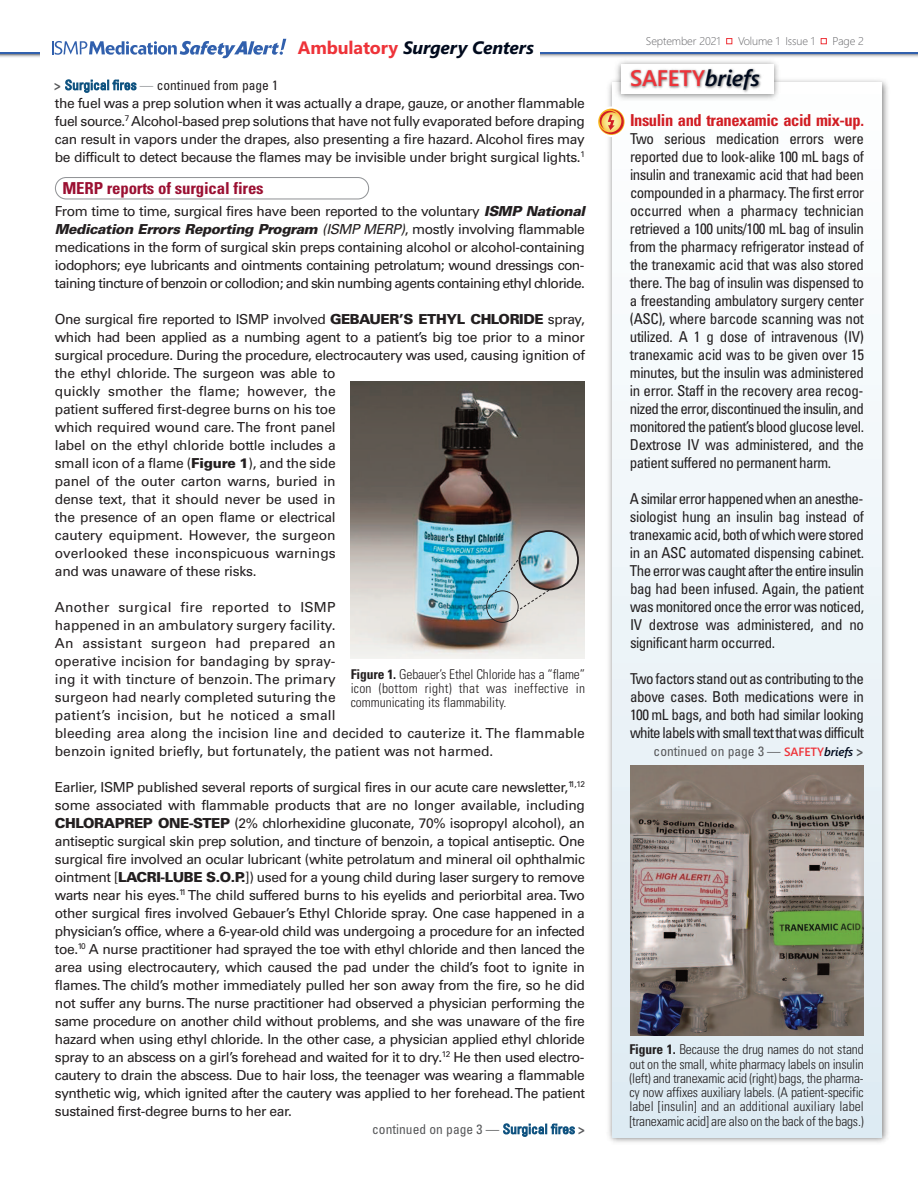
<style>
.page{position:relative;width:918px;height:1188px;background:#fff}
.page>*{position:absolute;margin:0;border:0;box-sizing:border-box;transform-origin:0 0}
.t1{font:600 22.5px "Segoe UI";letter-spacing:-.01em;color:#ee3339}
.t2{font:italic 700 18px "Segoe UI";letter-spacing:-.005em;color:#000a1d}
.t3{font:700 condensed 16.5px "Univers LT Std";letter-spacing:-.025em;color:#d11e24}
.t4{font:700 condensed 16.5px "Univers LT Std";letter-spacing:-.01em;color:#9b1032}
.t5{font:condensed 15px/18px "Univers LT Std";letter-spacing:-.035em;color:#231f20;text-align:justify}
.t6{font:13.8px/18px "Univers LT Std";letter-spacing:-.015em;color:#231f20;text-align:justify}
.t7{font:300 condensed 13.5px/14.2px "Univers LT Std";color:#231f20;text-align:justify}
.t8{font:condensed 13.5px "Univers LT Std";color:#57585a}
.t9{font:condensed 13.5px "Univers LT Std";color:#231f20}
.t10{font:300 11.25px "Segoe UI";letter-spacing:-.01em;color:#636366}
.s1{font-style:normal;color:#ee3339}
.s2{font-weight:900;font-style:italic}
.s3{font-style:italic}
.s4{font-weight:900}
.s5{font-style:italic;color:#000a1d}
.s6{font-weight:700;color:#57585a}
.s7{color:#0d517f}
.s8{color:#939598}
.s9{font-family:"Segoe UI";font-weight:600;font-stretch:normal;font-size:12px;color:#ee3339}
.s10{font-family:"Segoe UI";font-weight:600;font-style:italic;font-stretch:normal;font-size:12px;color:#000a1d}
.s11{font-weight:700}
</style>
<div class="page">
<hr style="left:541px;top:58px;width:377px;height:1px;background:#fbfbfb">
<hr style="left:541px;top:57px;width:377px;height:1px;background:#f0f1f2">
<hr style="left:541px;top:56px;width:377px;height:1px;background:#ebebed">
<hr style="left:541px;top:52px;width:377px;height:2px;background:#3160ad">
<hr style="left:0;top:58px;width:40px;height:1px;background:#fbfbfb">
<hr style="left:0;top:57px;width:40px;height:1px;background:#f0f1f2">
<hr style="left:0;top:56px;width:40px;height:1px;background:#ebebed">
<hr style="left:0;top:53px;width:40px;height:1px;background:#3160ad">
<svg style="left:52px;top:39px;width:234px;height:19px"></svg>
<svg style="left:726px;top:38px;width:6px;height:6px"></svg>
<svg style="left:821px;top:38px;width:6px;height:6px"></svg>
<svg style="left:55px;top:177px;width:314px;height:23px"></svg>
<img style="left:608px;top:80px;width:280px;height:1063px">
<div style="left:612px;top:83px;width:270px;height:1055px;background:linear-gradient(to bottom,#feffff,#ddeaf2)"></div>
<img style="left:351px;top:381px;width:234px;height:277px">
<img style="left:486px;top:530px;width:93px;height:93px">
<img style="left:630px;top:766px;width:234px;height:270px">
<img style="left:608px;top:57px;width:189px;height:52px">
<div style="left:596px;top:106px;width:31px;height:31px;background:#fff;border-radius:50%"></div>
<svg style="left:598px;top:109px;width:27px;height:26px"></svg>
<svg style="left:600px;top:109px;width:24px;height:25px"></svg>
<h2 class="t2" style="left:298px;top:38px;width:238px"><span class="s1">Ambulatory</span> Surgery Centers</h2>
<p class="t10" style="left:646px;top:35px;width:76px">September 2021</p>
<p class="t10" style="left:738px;top:35px;width:78px">Volume 1 Issue 1</p>
<p class="t10" style="left:833px;top:35px;width:33px">Page 2</p>
<p class="t6" style="left:55px;top:95px;width:532px">the fuel was a prep solution when it was actually a drape, gauze, or another flammable fuel source.<sup>7</sup> Alcohol-based prep solutions that have not fully evaporated before draping can result in vapors under the drapes, also presenting a fire hazard. Alcohol fires may be difficult to detect because the flames may be invisible under bright surgical lights.<sup>1</sup></p>
<p class="t4" style="left:62px;top:182px;width:203px">MERP reports of surgical fires</p>
<p class="t6" style="left:55px;top:203px;width:532px">From time to time, surgical fires have been reported to the voluntary <span class="s2">ISMP National Medication Errors Reporting Program</span> <span class="s3">(ISMP MERP)</span>, mostly involving flammable medications in the form of surgical skin preps containing alcohol or alcohol-containing iodophors; eye lubricants and ointments containing petrolatum; wound dressings con&shy;taining tincture of benzoin or collodion; and skin numbing agents containing ethyl chloride.</p>
<p class="t6" style="left:55px;top:311px;width:532px;text-align:left">One surgical fire reported to ISMP involved <span class="s4">GEBAUER’S ETHYL CHLORIDE</span> spray, which had been applied as a numbing agent to a patient’s big toe prior to a minor surgical procedure. During the procedure, electrocautery was used, causing ignition of the ethyl chloride. The surgeon was able to<br>quickly smother the flame; however, the<br>patient suffered first-degree burns on his toe<br>which required wound care. The front panel<br>label on the ethyl chloride bottle includes a<br>small icon of a flame (<span class="s4">Figure 1</span>), and the side<br>panel of the outer carton warns, buried in<br>dense text, that it should never be used in<br>the presence of an open flame or electrical<br>cautery equipment. However, the surgeon<br>overlooked these inconspicuous warnings<br>and was unaware of these risks.</p>
<p class="t6" style="left:55px;top:599px;width:532px;text-align:left">Another surgical fire reported to ISMP<br>happened in an ambulatory surgery facility.<br>An assistant surgeon had prepared an<br>operative incision for bandaging by spray-<br>ing it with tincture of benzoin.The primary<br>surgeon had nearly completed suturing the<br>patient’s incision, but he noticed a small<br>bleeding area along the incision line and decided to cauterize it. The flammable benzoin ignited briefly, but fortunately, the patient was not harmed.</p>
<p class="t6" style="left:55px;top:779px;width:532px">Earlier, ISMP published several reports of surgical fires in our acute care newsletter,<sup>11,12 </sup>some associated with flammable products that are no longer available, including <span class="s4">CHLORAPREP ONE-STEP</span> (2% chlorhexidine gluconate, 70% isopropyl alcohol), an antiseptic surgical skin prep solution, and tincture of benzoin, a topical antiseptic. One surgical fire involved an ocular lubricant (white petrolatum and mineral oil ophthalmic ointment [<span class="s4">LACRI-LUBE S.O.P.</span>]) used for a young child during laser surgery to remove warts near his eyes.<sup>11</sup> The child suffered burns to his eyelids and periorbital area. Two other surgical fires involved Gebauer’s Ethyl Chloride spray. One case happened in a physician’s office, where a 6-year-old child was undergoing a procedure for an infected toe.<sup>10</sup> A nurse practitioner had sprayed the toe with ethyl chloride and then lanced the area using electrocautery, which caused the pad under the child’s foot to ignite in flames.The child’s mother immediately pulled her son away from the fire, so he did not suffer any burns.The nurse practitioner had observed a physician performing the same procedure on another child without problems, and she was unaware of the fire hazard when using ethyl chloride. In the other case, a physician applied ethyl chloride spray to an abscess on a girl’s forehead and waited for it to dry.<sup>12</sup> He then used electro&shy;cautery to drain the abscess. Due to hair loss, the teenager was wearing a flammable synthetic wig, which ignited after the cautery was applied to her forehead.The patient sustained first-degree burns to her ear.</p>
<h1 class="t1" style="left:630px;top:65px;width:131px">SAFETY<span class="s5">briefs</span></h1>
<p class="t9" style="left:54px;top:80px;width:226px"><span class="s6">&gt;</span> <span class="s7">Surgical fires</span> <span class="s8">—</span> continued from page 1</p>
<p class="t3" style="left:630px;top:114px;width:236px">Insulin and tranexamic acid mix-up.</p>
<p class="t5" style="left:630px;top:131px;width:236px">Two serious medication errors were reported due to look-alike 100 mL bags of insulin and tranexamic acid that had been compounded in a pharmacy. The first error occurred when a pharmacy technician retrieved a 100 units/100 mL bag of insulin from the pharmacy refrigerator instead of the tranexamic acid that was also stored there. The bag of insulin was dispensed to a freestanding ambulatory surgery center (ASC), where barcode scanning was not utilized. A 1 g dose of intravenous (IV) tranexamic acid was to be given over 15 minutes, but the insulin was administered in error. Staff in the recovery area recog&shy;nizedtheerror,discontinuedtheinsulin,and monitoredthepatient’sbloodglucoselevel.<br>Dextrose IV was administered, and the patient suffered no permanent harm.</p>
<p class="t5" style="left:630px;top:491px;width:236px">Asimilarerrorhappenedwhenananesthe&shy;siologist hung an insulin bag instead of tranexamicacid,bothofwhichwerestored in an ASC automated dispensing cabinet.<br>Theerrorwascaughtaftertheentireinsulin bag had been infused. Again, the patient wasmonitoredoncetheerrorwasnoticed, IV dextrose was administered, and no significant harm occurred.</p>
<p class="t5" style="left:630px;top:671px;width:236px">Twofactors standoutascontributingtothe above cases. Both medications were in 100 mL bags, and both had similar looking whitelabelswithsmalltextthatwasdifficult</p>
<p class="t8" style="left:654px;top:746px;width:211px">continued on page 3 — <span class="s9">SAFETY</span><span class="s10">briefs</span> <span class="s11">&gt;</span></p>
<p class="t7" style="left:351px;top:668px;width:236px"><span class="s11">Figure 1.</span> Gebauer’s Ethel Chloride has a “flame” icon (bottom right) that was ineffective in communicating its flammability.</p>
<p class="t7" style="left:629px;top:1044px;width:236px"><span class="s11">Figure 1.</span> Because the drug names do not stand out on the small, white pharmacy labels on insulin (left) and tranexamic acid (right) bags, the pharma&shy;cy now affixes auxiliary labels. (A patient-specific label [insulin] and an additional auxiliary label [tranexamic acid] are also on the back of the bags.)</p>
<p class="t8" style="left:372px;top:1124px;width:214px">continued on page 3 — <span class="s7">Surgical fires</span> <span class="s11">&gt;</span></p>
</div>
